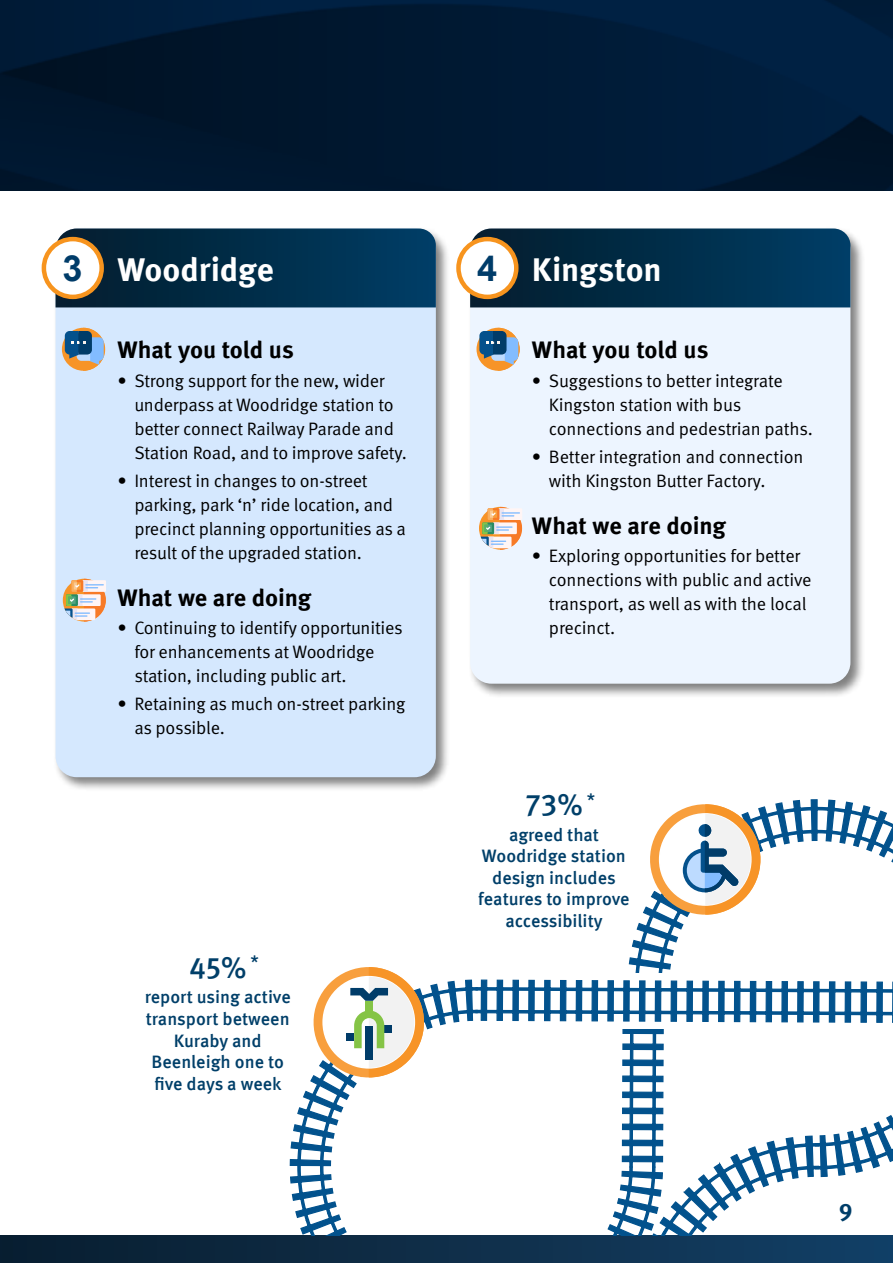
<style>
.page{position:relative;width:893px;height:1263px;background:#fff}
.page>*{position:absolute;margin:0;border:0;box-sizing:border-box;transform-origin:0 0}
.t1{font:700 36px "Arial";color:#003c69}
.Heading_2{font:700 33px "Meta Pro";letter-spacing:-.005em;color:#fff}
.t2{font:500 30px "Meta Pro";color:#003f69}
.Heading_3{font:700 24px "Meta Pro";letter-spacing:-.005em;color:#000}
.t3{font:700 24px "Meta Pro";color:#003e69}
.t4{font:18px/24px "Meta Pro Norm";letter-spacing:-.015em;color:#000}
.t5{font:500 18px/21.6px "Meta Pro";color:#003f69;text-align:center}
</style>
<div class="page">
<div style="left:0;top:1235px;width:893px;height:28px;background:linear-gradient(to right,#091d2e,#133f65)"></div>
<img style="left:0;top:0;width:893px;height:191px">
<div style="left:0;top:1235px;width:13px;height:28px;background:#071e30"></div>
<div style="left:468px;top:227px;width:396px;height:471px;background:#000;opacity:.5"></div>
<div style="left:470px;top:228px;width:380px;height:456px;background:#edf5ff;border-radius:21px"></div>
<svg style="left:470px;top:228px;width:380px;height:79px"></svg>
<div style="left:54px;top:227px;width:396px;height:565px;background:#000;opacity:.5"></div>
<div style="left:56px;top:228px;width:380px;height:549px;background:#d5e8fe;border-radius:21px"></div>
<svg style="left:56px;top:228px;width:380px;height:79px"></svg>
<svg style="left:475px;top:508px;width:389px;height:190px"></svg>
<svg style="left:289px;top:799px;width:604px;height:436px"></svg>
<svg style="left:62px;top:328px;width:43px;height:43px"></svg>
<svg style="left:65px;top:328px;width:40px;height:43px"></svg>
<svg style="left:64px;top:579px;width:42px;height:43px"></svg>
<svg style="left:476px;top:328px;width:43px;height:43px"></svg>
<svg style="left:479px;top:328px;width:41px;height:43px"></svg>
<div style="left:479px;top:507px;width:43px;height:43px;background:#f79427;border-radius:50%"></div>
<svg style="left:481px;top:507px;width:41px;height:43px"></svg>
<div style="left:44px;top:239px;width:58px;height:58px;background:#fff;border-radius:50%"></div>
<div style="left:42px;top:237px;width:62px;height:62px;border:4px solid #f7941e;border-radius:50%"></div>
<div style="left:458px;top:239px;width:58px;height:58px;background:#fff;border-radius:50%"></div>
<div style="left:456px;top:237px;width:62px;height:62px;border:4px solid #f7941e;border-radius:50%"></div>
<p class="t1" style="left:62px;top:245px;width:22px">3</p>
<p class="Heading_2" style="left:117px;top:243px;width:158px">Woodridge</p>
<p class="Heading_3" style="left:117px;top:331px;width:178px">What you told us</p>
<p class="t4" style="left:134px;top:367px;width:274px;text-indent:-17px">• Strong support for the new, wider underpass at Woodridge station to better connect Railway Parade and Station Road, and to improve safety.</p>
<p class="t4" style="left:134px;top:468px;width:273px;text-indent:-17px">• Interest in changes to on-street parking, park ‘n’ ride location, and precinct planning opportunities as a result of the upgraded station.</p>
<p class="Heading_3" style="left:117px;top:579px;width:196px">What we are doing</p>
<p class="t4" style="left:134px;top:615px;width:270px;text-indent:-17px">• Continuing to identify opportunities for enhancements at Woodridge station, including public art.</p>
<p class="t4" style="left:134px;top:691px;width:273px;text-indent:-17px">• Retaining as much on-street parking as possible.</p>
<p class="t5" style="left:251px;top:950px;width:10px">*</p>
<p class="t2" style="left:189px;top:944px;width:59px">45%</p>
<p class="t5" style="left:145px;top:985px;width:148px">report using active transport between<br>Kuraby and<br>Beenleigh one to five days a week</p>
<p class="t1" style="left:477px;top:245px;width:22px">4</p>
<p class="Heading_2" style="left:532px;top:243px;width:131px">Kingston</p>
<p class="Heading_3" style="left:532px;top:331px;width:178px">What you told us</p>
<p class="t4" style="left:549px;top:367px;width:266px;text-indent:-17px">• Suggestions to better integrate<br>Kingston station with bus connections and pedestrian paths.</p>
<p class="t4" style="left:549px;top:444px;width:256px;text-indent:-17px">• Better integration and connection with Kingston Butter Factory.</p>
<p class="Heading_3" style="left:532px;top:507px;width:196px">What we are doing</p>
<p class="t4" style="left:549px;top:543px;width:264px;text-indent:-17px">• Exploring opportunities for better connections with public and active transport, as well as with the local precinct.</p>
<p class="t5" style="left:587px;top:787px;width:10px">*</p>
<p class="t2" style="left:525px;top:781px;width:59px">73%</p>
<p class="t5" style="left:478px;top:822px;width:153px">agreed that<br>Woodridge station design includes features to improve accessibility</p>
<h3 class="t3" style="left:839px;top:1193px;width:15px">9</h3>
</div>
